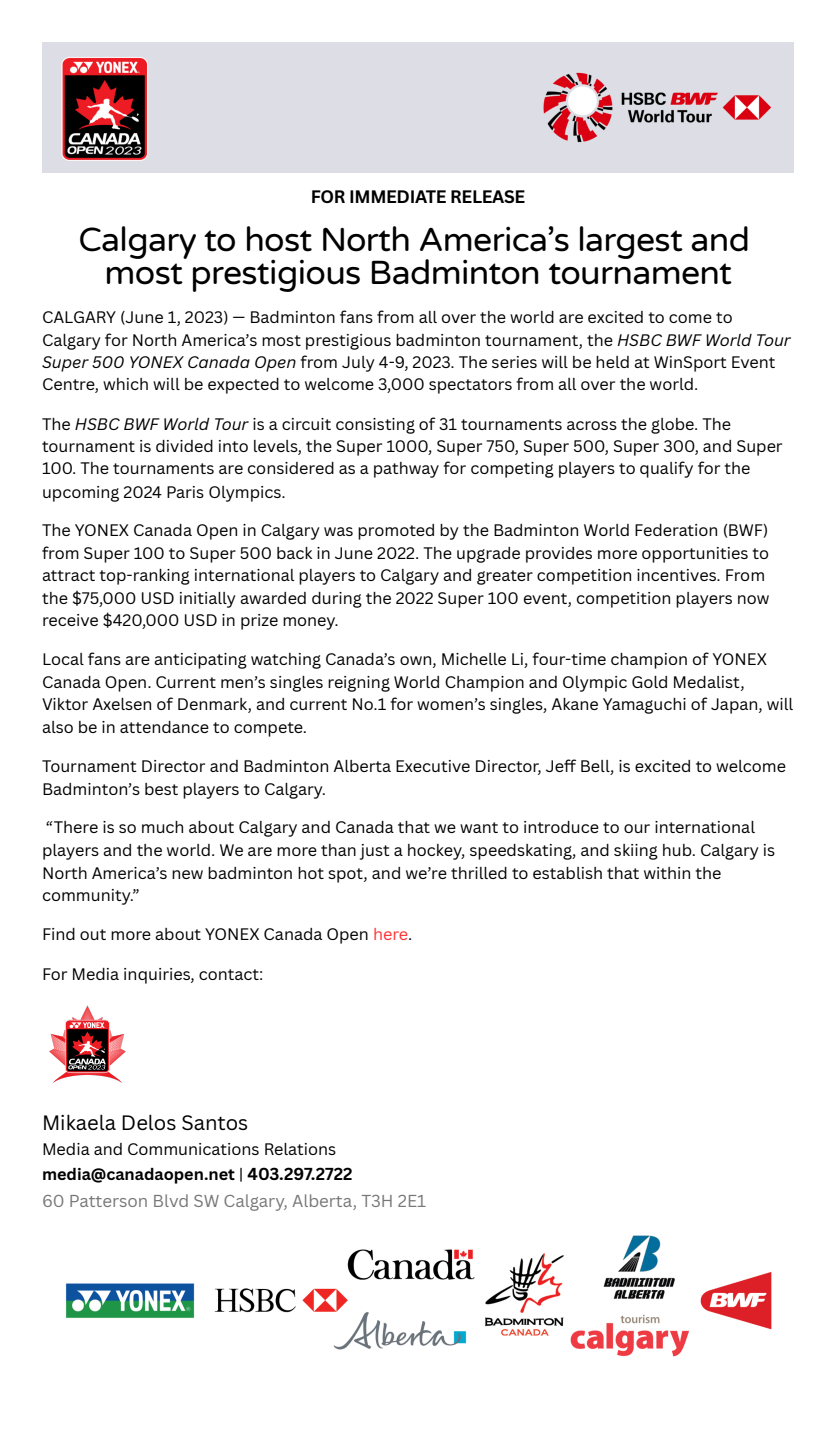
<style>
.page{position:relative;width:836px;height:1431px;background:#fff}
.page>*{position:absolute;margin:0;border:0;box-sizing:border-box;transform-origin:0 0}
.t1{font:33.75px/33.5px "Varela Round";letter-spacing:-.02em;color:#000;text-align:center}
.t2{font:20.25px "Canva Sans";color:#000}
.t3{font:700 17.55px "Canva Sans";letter-spacing:-.02em;color:#000}
.t4{font:16.8px "Canva Sans";color:#777}
.t5{font:16.2px/22.6px "Canva Sans";color:#000}
.s1{font-style:italic}
.s2{color:#ff3131}
.s3{font-weight:700}
.s4{font-weight:700;font-size:16.8px}
</style>
<div class="page">
<img style="left:42px;top:42px;width:751px;height:131px">
<img style="left:49px;top:1005px;width:77px;height:78px">
<img style="left:65px;top:1235px;width:707px;height:122px">
<p class="t3" style="left:311px;top:184px;width:216px">FOR IMMEDIATE RELEASE</p>
<p class="t1" style="left:78px;top:223px;width:673px">Calgary to host North America’s largest and most prestigious Badminton tournament</p>
<p class="t5" style="left:42px;top:305px;width:750px">CALGARY (June 1, 2023) — Badminton fans from all over the world are excited to come to Calgary for North America’s most prestigious badminton tournament, the <span class="s1">HSBC BWF World Tour Super 500 YONEX Canada Open</span> from July 4-9, 2023. The series will be held at WinSport Event Centre, which will be expected to welcome 3,000 spectators from all over the world.</p>
<p class="t5" style="left:42px;top:412px;width:742px">The <span class="s1">HSBC BWF World Tour</span> is a circuit consisting of 31 tournaments across the globe. The tournament is divided into levels, the Super 1000, Super 750, Super 500, Super 300, and Super 100. The tournaments are considered as a pathway for competing players to qualify for the upcoming 2024 Paris Olympics.</p>
<p class="t5" style="left:42px;top:519px;width:729px">The YONEX Canada Open in Calgary was promoted by the Badminton World Federation (BWF) from Super 100 to Super 500 back in June 2022. The upgrade provides more opportunities to attract top-ranking international players to Calgary and greater competition incentives. From the $75,000 USD initially awarded during the 2022 Super 100 event, competition players now receive $420,000 USD in prize money.</p>
<p class="t5" style="left:42px;top:647px;width:752px">Local fans are anticipating watching Canada’s own, Michelle Li, four-time champion of YONEX Canada Open. Current men’s singles reigning World Champion and Olympic Gold Medalist, Viktor Axelsen of Denmark, and current No.1 for women’s singles, Akane Yamaguchi of Japan, will also be in attendance to compete.</p>
<p class="t5" style="left:42px;top:755px;width:745px">Tournament Director and Badminton Alberta Executive Director, Jeff Bell, is excited to welcome<br>Badminton’s best players to Calgary.</p>
<p class="t5" style="left:42px;top:815px;width:734px">“There is so much about Calgary and Canada that we want to introduce to our international players and the world. We are more than just a hockey, speedskating, and skiing hub. Calgary is North America’s new badminton hot spot, and we’re thrilled to establish that within the community.”</p>
<p class="t5" style="left:42px;top:923px;width:372px">Find out more about YONEX Canada Open <span class="s2">here</span>.</p>
<p class="t5" style="left:42px;top:962px;width:223px">For Media inquiries, contact:</p>
<p class="t2" style="left:42px;top:1108px;width:208px">Mikaela Delos Santos</p>
<p class="t5" style="left:42px;top:1136px;width:312px;line-height:25.3px">Media and Communications Relations <span class="s3">media@canadaopen.net</span> | <span class="s4">403.297.2722</span></p>
<p class="t4" style="left:42px;top:1189px;width:386px">60 Patterson Blvd SW Calgary, Alberta, T3H 2E1</p>
</div>
